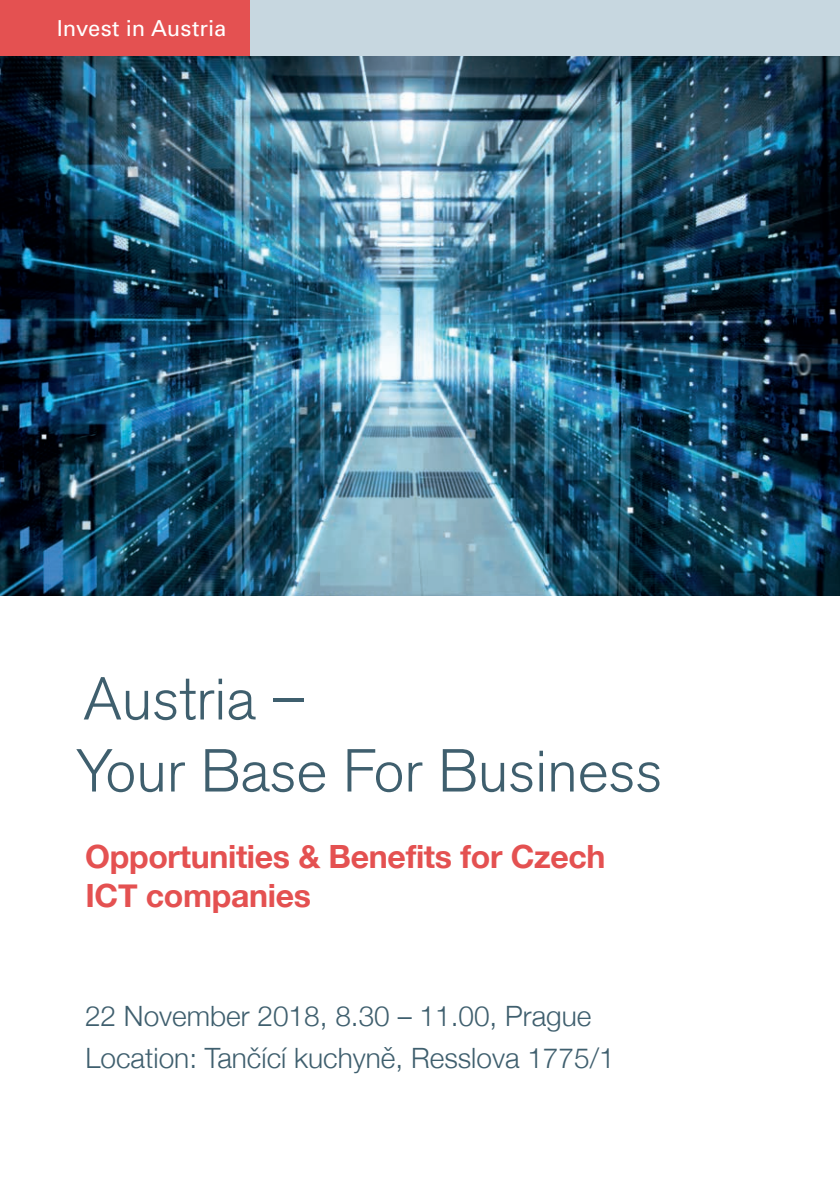
<style>
.page{position:relative;width:840px;height:1191px;background:#fff}
.page>*{position:absolute;margin:0;border:0;box-sizing:border-box;transform-origin:0 0}
.t1{font:300 60px/72px "Akzidenz Grotesk BE";letter-spacing:-.01em;color:#3f5f6e}
.t2{font:700 32px/38.4px "Helvetica Neue";letter-spacing:-.01em;color:#e45151}
.t3{font:300 28px/42px "Helvetica Neue";color:#3f5f6e}
.t4{font:22px "Univers";color:#fff}
</style>
<div class="page">
<div style="left:0;top:0;width:839px;height:57px;background:#c7d7e0"></div>
<div style="left:0;top:0;width:249px;height:57px;background:#e45151"></div>
<img style="left:0;top:57px;width:839px;height:538px">
<p class="t4" style="left:57px;top:16px;width:171px">Invest in Austria</p>
<h1 class="t1" style="left:76px;top:664px;width:588px">Austria –<br>Your Base For Business</h1>
<p class="t2" style="left:85px;top:838px;width:521px">Opportunities &amp; Benefits for Czech<br>ICT companies</p>
<p class="t3" style="left:85px;top:992px;width:531px">22 November 2018, 8.30 – 11.00, Prague<br>Location: Tančící kuchyně, Resslova 1775/1</p>
</div>
